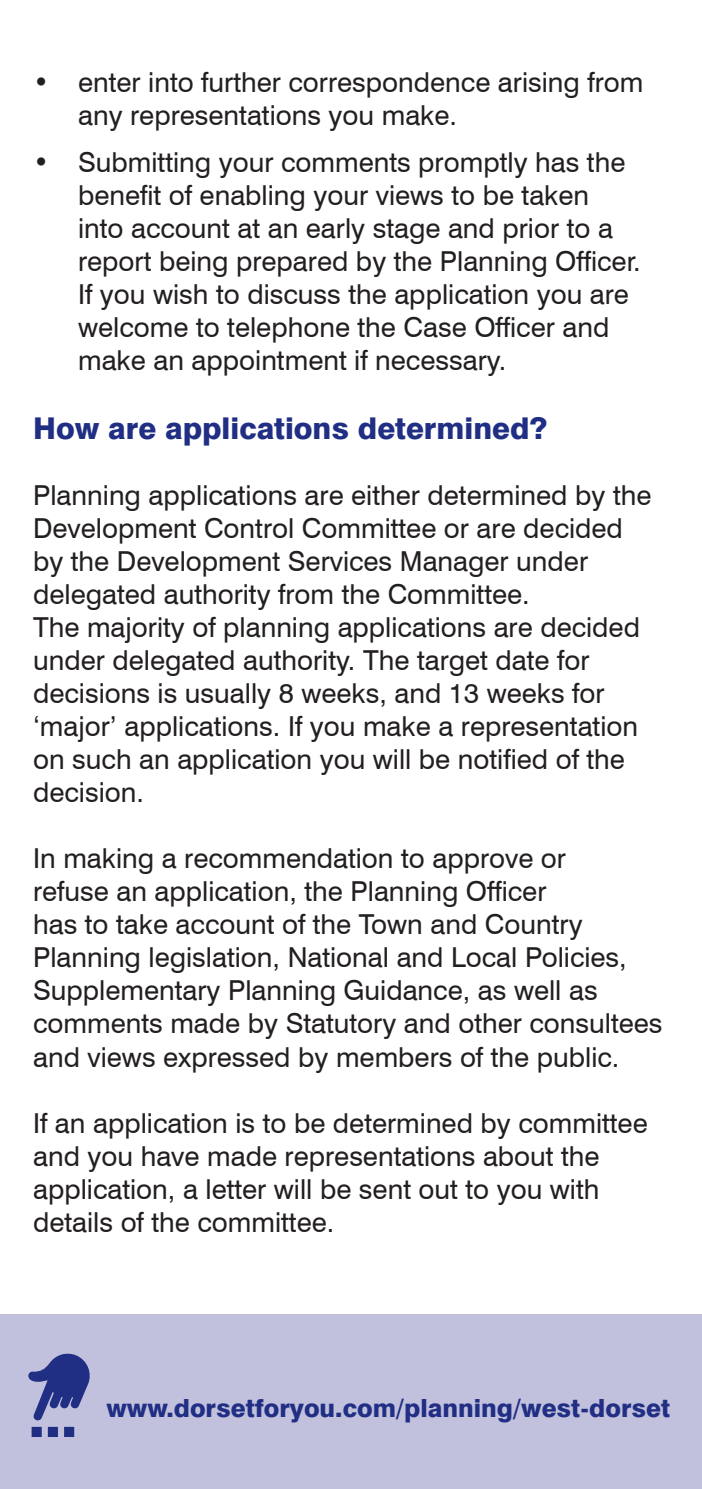
<style>
.page{position:relative;width:702px;height:1489px;background:#fff}
.page>*{position:absolute;margin:0;border:0;box-sizing:border-box;transform-origin:0 0}
.t1{font:800 30px "Swiss 721 BT";color:#202e84}
.t2{font:27.5px/33px "Swiss 721 BT";color:#231f20}
.t3{font:800 25px "Swiss 721 BT";color:#202e84}
</style>
<div class="page">
<div style="left:0;top:1313px;width:702px;height:175px;background:#c1c1dd"></div>
<svg style="left:28px;top:1353px;width:62px;height:83px"></svg>
<p class="t2" style="left:78px;top:65px;width:567px;text-indent:-45px">• enter into further correspondence arising from any representations you make.</p>
<p class="t2" style="left:78px;top:145px;width:564px;text-indent:-45px">• Submitting your comments promptly has the benefit of enabling your views to be taken into account at an early stage and prior to a report being prepared by the Planning Officer.<br>If you wish to discuss the application you are welcome to telephone the Case Officer and make an appointment if necessary.</p>
<p class="t1" style="left:33px;top:410px;width:515px">How are applications determined?</p>
<p class="t2" style="left:33px;top:478px;width:619px">Planning applications are either determined by the Development Control Committee or are decided by the Development Services Manager under delegated authority from the Committee.<br>The majority of planning applications are decided under delegated authority. The target date for decisions is usually 8 weeks, and 13 weeks for ‘major’ applications. If you make a representation on such an application you will be notified of the decision.</p>
<p class="t2" style="left:33px;top:841px;width:631px">In making a recommendation to approve or<br>refuse an application, the Planning Officer<br>has to take account of the Town and Country Planning legislation, National and Local Policies, Supplementary Planning Guidance, as well as comments made by Statutory and other consultees and views expressed by members of the public.</p>
<p class="t2" style="left:33px;top:1105px;width:616px">If an application is to be determined by committee and you have made representations about the application, a letter will be sent out to you with details of the committee.</p>
<p class="t3" style="left:106px;top:1392px;width:565px">www.dorsetforyou.com/planning/west-dorset</p>
</div>
